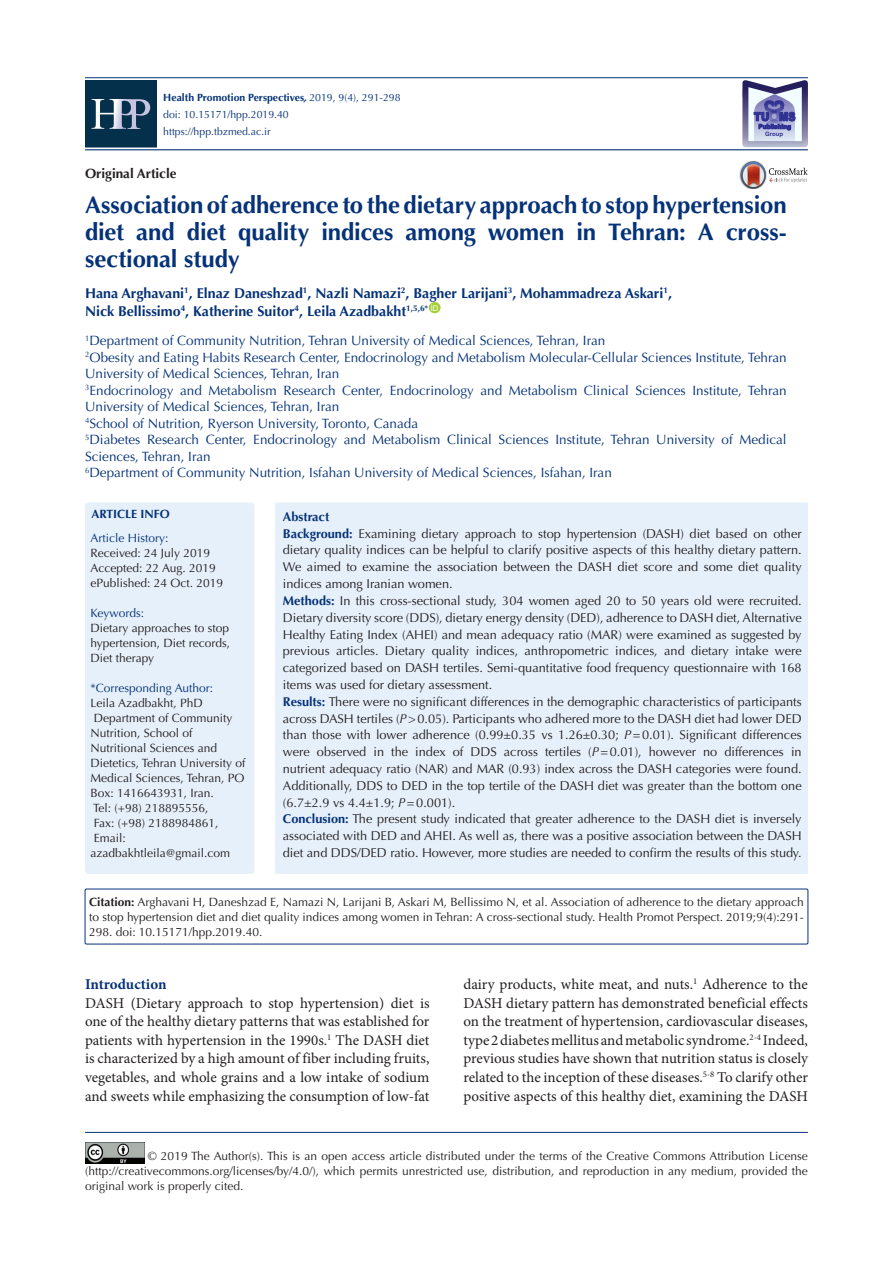
<style>
.page{position:relative;width:893px;height:1263px;background:#fff}
.page>*{position:absolute;margin:0;border:0;box-sizing:border-box;transform-origin:0 0}
.t1{font:700 24px/27px "Optima LT Std";letter-spacing:-.005em;color:#053278;text-align:justify}
.t2{font:15px/18.6px "Minion Pro";color:#231f20;text-align:justify}
.t3{font:700 15px "Minion Pro";letter-spacing:-.005em;color:#053278}
.t4{font:700 14.25px/18px "Optima LT Std";color:#053278}
.t5{font:13.5px/16.5px "Optima LT Std";color:#053278}
.t6{font:700 13.5px "Optima LT Std";color:#231f20}
.t7{font:12.75px/16.8px "Optima LT Std";color:#231f20;text-align:justify}
.t8{font:700 12.75px "Optima LT Std";color:#053278}
.corresponding{font:12px/15px "Optima LT Std";color:#231f20;text-align:justify}
.t9{font:12px "Optima LT Std";color:#053278}
.t10{font:700 12px "Optima LT Std";color:#053278}
.t11{font:900 12px "Arial";color:#2e3092;scale:.82 1}
.t12{font:10.5px "Optima LT Std";color:#053278}
.t13{font:700 10.5px "Optima LT Std";color:#053278}
.t14{font:7.8px "Arial";color:#fff}
.t15{font:700 6.45px "Arial";color:#2e3092}
.t16{font:700 6px "Arial";color:#2e3092}
.s1{font-style:italic}
.s2{font-weight:400}
.s3{font-weight:700;color:#053278}
.s4{font-weight:700}
</style>
<div class="page">
<hr style="left:85px;top:149px;width:723px;height:1px;background:#053278">
<hr style="left:85px;top:77px;width:723px;height:1px;background:#053278">
<hr style="left:85px;top:1132px;width:723px;height:1px;background:#053278">
<div style="left:429px;top:302px;width:12px;height:11px;background:#a6ce39;border-radius:50%"></div>
<img style="left:85px;top:1143px;width:59px;height:20px">
<img style="left:739px;top:169px;width:2px;height:13px">
<svg style="left:741px;top:161px;width:67px;height:28px"></svg>
<svg style="left:742px;top:80px;width:66px;height:67px"></svg>
<div style="left:275px;top:502px;width:533px;height:372px;background:#e6f0fa"></div>
<div style="left:85px;top:502px;width:169px;height:372px;background:#e6f0fa;border-radius:3px"></div>
<div style="left:85px;top:889px;width:723px;height:55px;border:1px solid #053278"></div>
<div style="left:85px;top:80px;width:71px;height:67px;background:#05304c"></div>
<svg style="left:92px;top:97px;width:20px;height:32px"></svg>
<svg style="left:112px;top:97px;width:16px;height:32px"></svg>
<svg style="left:128px;top:97px;width:24px;height:33px"></svg>
<p class="t13" style="left:163px;top:91px;width:239px">Health Promotion Perspectives<span class="s1">,</span> <span class="s2">2019, 9(4), 291-298</span></p>
<p class="t12" style="left:163px;top:108px;width:127px">doi: 10.15171/hpp.2019.40</p>
<p class="t12" style="left:163px;top:125px;width:109px">https://hpp.tbzmed.ac.ir</p>
<p class="t6" style="left:85px;top:165px;width:93px">Original Article</p>
<p class="t11" style="left:754px;top:108px;width:52px">TU MS</p>
<p class="t15" style="left:758px;top:122px;width:34px">Publishing</p>
<p class="t16" style="left:765px;top:129px;width:20px">Group</p>
<p class="t1" style="left:85px;top:192px;width:703px">Association of adherence to the dietary approach to stop hypertension diet and diet quality indices among women in Tehran: A cross&shy;sectional study</p>
<p class="t4" style="left:85px;top:284px;width:588px">Hana Arghavani<sup>1</sup>, Elnaz Daneshzad<sup>1</sup>, Nazli Namazi<sup>2</sup>, Bagher Larijani<sup>3</sup>, Mohammadreza Askari<sup>1</sup>,<br>Nick Bellissimo<sup>4</sup>, Katherine Suitor<sup>4</sup>, Leila Azadbakht<sup>1,5,6*</sup></p>
<p class="t14" style="left:431px;top:303px;width:9px">ID</p>
<p class="t5" style="left:85px;top:333px;width:522px"><sup>1</sup>Department of Community Nutrition, Tehran University of Medical Sciences, Tehran, Iran</p>
<p class="t5" style="left:85px;top:349px;width:703px"><sup>2</sup>Obesity and Eating Habits Research Center, Endocrinology and Metabolism Molecular-Cellular Sciences Institute, Tehran<br>University of Medical Sciences, Tehran, Iran</p>
<p class="t5" style="left:85px;top:382px;width:703px"><sup>3</sup>Endocrinology and Metabolism Research Center, Endocrinology and Metabolism Clinical Sciences Institute, Tehran<br>University of Medical Sciences, Tehran, Iran</p>
<p class="t5" style="left:85px;top:415px;width:335px"><sup>4</sup>School of Nutrition, Ryerson University, Toronto, Canada</p>
<p class="t5" style="left:85px;top:432px;width:703px"><sup>5</sup>Diabetes Research Center, Endocrinology and Metabolism Clinical Sciences Institute, Tehran University of Medical<br>Sciences, Tehran, Iran</p>
<p class="t5" style="left:85px;top:465px;width:528px"><sup>6</sup>Department of Community Nutrition, Isfahan University of Medical Sciences, Isfahan, Iran</p>
<p class="t10" style="left:91px;top:507px;width:80px">ARTICLE INFO</p>
<p class="t9" style="left:91px;top:531px;width:80px">Article History:</p>
<p class="corresponding" style="left:91px;top:545px;width:121px">Received: 24 July 2019</p>
<p class="corresponding" style="left:91px;top:560px;width:127px">Accepted: 22 Aug. 2019</p>
<p class="corresponding" style="left:91px;top:575px;width:134px">ePublished: 24 Oct. 2019</p>
<p class="t9" style="left:91px;top:606px;width:55px">Keywords:</p>
<p class="corresponding" style="left:91px;top:620px;width:141px">Dietary approaches to stop hypertension, Diet records, Diet therapy</p>
<p class="t9" style="left:91px;top:681px;width:124px">*Corresponding Author:</p>
<p class="corresponding" style="left:91px;top:695px;width:114px">Leila Azadbakht, PhD</p>
<p class="corresponding" style="left:91px;top:710px;width:156px;text-align:left">Department of Community<br>Nutrition, School of<br>Nutritional Sciences and<br>Dietetics, Tehran University of<br>Medical Sciences, Tehran, PO<br>Box: 1416643931, Iran.</p>
<p class="corresponding" style="left:93px;top:800px;width:117px">Tel: (+98) 218895556,</p>
<p class="corresponding" style="left:94px;top:815px;width:126px">Fax: (+98) 2188984861,</p>
<p class="corresponding" style="left:94px;top:830px;width:34px">Email:</p>
<p class="corresponding" style="left:91px;top:845px;width:141px">azadbakhtleila@gmail.com</p>
<p class="t8" style="left:283px;top:509px;width:48px">Abstract</p>
<p class="t7" style="left:283px;top:525px;width:520px"><span class="s3">Background:</span> Examining dietary approach to stop hypertension (DASH) diet based on other dietary quality indices can be helpful to clarify positive aspects of this healthy dietary pattern.<br>We aimed to examine the association between the DASH diet score and some diet quality indices among Iranian women.</p>
<p class="t7" style="left:283px;top:592px;width:520px"><span class="s3">Methods:</span> In this cross-sectional study, 304 women aged 20 to 50 years old were recruited.<br>Dietary diversity score (DDS), dietary energy density (DED), adherence to DASH diet, Alternative Healthy Eating Index (AHEI) and mean adequacy ratio (MAR) were examined as suggested by previous articles. Dietary quality indices, anthropometric indices, and dietary intake were categorized based on DASH tertiles. Semi-quantitative food frequency questionnaire with 168 items was used for dietary assessment.</p>
<p class="t7" style="left:283px;top:693px;width:520px"><span class="s3">Results:</span> There were no significant differences in the demographic characteristics of participants across DASH tertiles (<span class="s1">P</span>&gt;0.05). Participants who adhered more to the DASH diet had lower DED than those with lower adherence (0.99±0.35 vs 1.26±0.30; <span class="s1">P</span>=0.01). Significant differences were observed in the index of DDS across tertiles (<span class="s1">P</span>=0.01), however no differences in nutrient adequacy ratio (NAR) and MAR (0.93) index across the DASH categories were found.<br>Additionally, DDS to DED in the top tertile of the DASH diet was greater than the bottom one (6.7±2.9 vs 4.4±1.9; <span class="s1">P</span>=0.001).</p>
<p class="t7" style="left:283px;top:811px;width:520px"><span class="s3">Conclusion:</span> The present study indicated that greater adherence to the DASH diet is inversely associated with DED and AHEI. As well as, there was a positive association between the DASH diet and DDS/DED ratio. However, more studies are needed to confirm the results of this study.</p>
<p class="corresponding" style="left:89px;top:894px;width:716px"><span class="s4">Citation:</span> Arghavani H, Daneshzad E, Namazi N, Larijani B, Askari M, Bellissimo N, et al. Association of adherence to the dietary approach to stop hypertension diet and diet quality indices among women in Tehran: A cross-sectional study. Health Promot Perspect. 2019;9(4):291- 298. doi: 10.15171/hpp.2019.40.</p>
<p class="t3" style="left:85px;top:973px;width:83px">Introduction</p>
<p class="t2" style="left:85px;top:993px;width:346px">DASH (Dietary approach to stop hypertension) diet is one of the healthy dietary patterns that was established for patients with hypertension in the 1990s.<sup>1</sup> The DASH diet is characterized by a high amount of fiber including fruits, vegetables, and whole grains and a low intake of sodium and sweets while emphasizing the consumption of low-fat</p>
<p class="t2" style="left:463px;top:975px;width:346px">dairy products, white meat, and nuts.<sup>1</sup> Adherence to the DASH dietary pattern has demonstrated beneficial effects on the treatment of hypertension, cardiovascular diseases, type 2 diabetes mellitus and metabolic syndrome.<sup>2-4</sup> Indeed, previous studies have shown that nutrition status is closely related to the inception of these diseases.<sup>5-8</sup> To clarify other positive aspects of this healthy diet, examining the DASH</p>
<p class="corresponding" style="left:85px;top:1149px;width:724px;text-indent:63px">© 2019 The Author(s). This is an open access article distributed under the terms of the Creative Commons Attribution License (http://creativecommons.org/licenses/by/4.0/), which permits unrestricted use, distribution, and reproduction in any medium, provided the original work is properly cited.</p>
</div>
